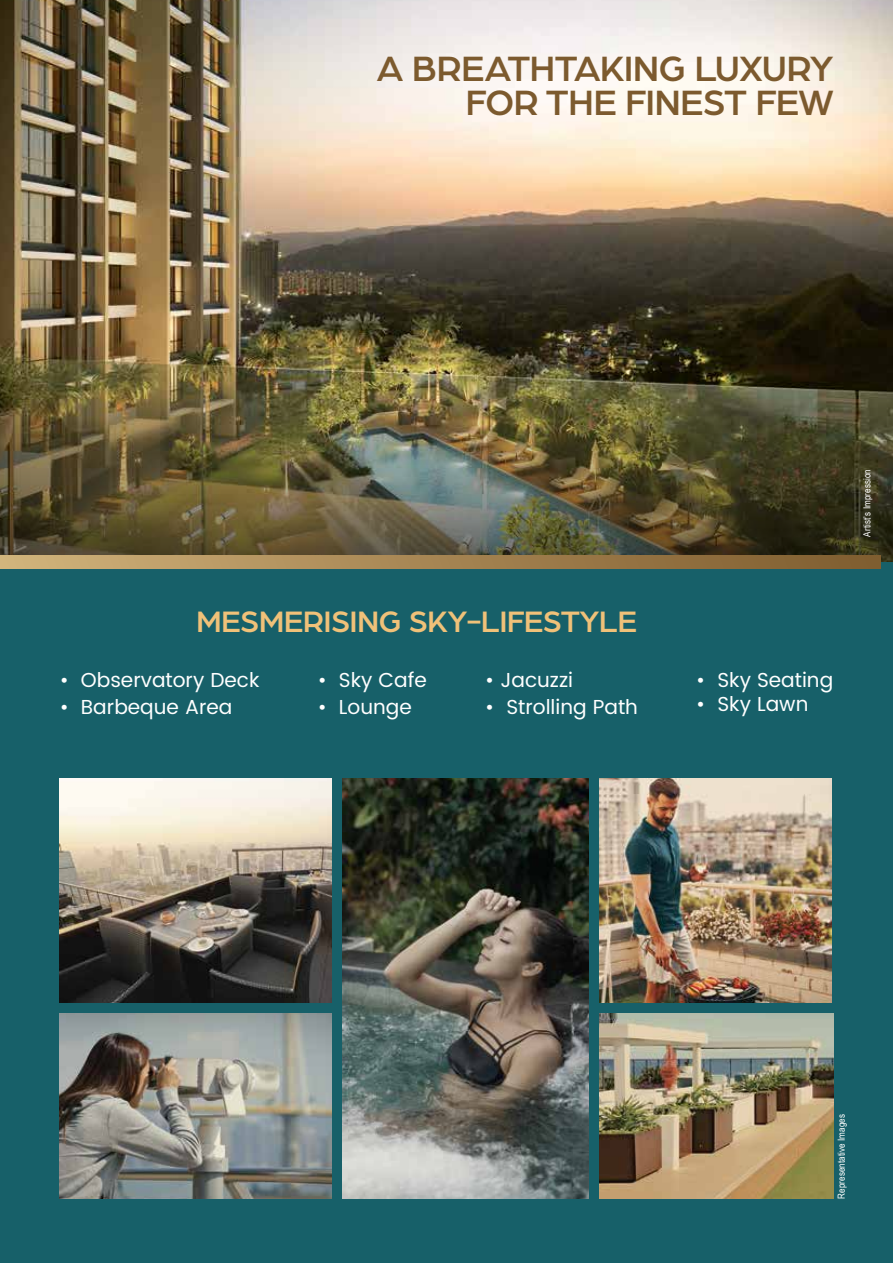
<style>
.page{position:relative;width:893px;height:1263px;background:#176069}
.page>*{position:absolute;margin:0;border:0;box-sizing:border-box;transform-origin:0 0}
.t1{font:500 37.5px/33.8px "Arboria";letter-spacing:-.02em;color:#7c5a2e;text-align:right}
.t2{font:500 31.5px "Arboria";letter-spacing:-.02em;color:#f0c179}
.t3{font:20.25px "Poppins";color:#fff}
.t4{font:9.75px "Arial Narrow";letter-spacing:.01em;color:#fff}
</style>
<div class="page">
<img style="left:600px;top:779px;width:232px;height:224px">
<img style="left:600px;top:1013px;width:233px;height:186px">
<img style="left:343px;top:779px;width:246px;height:420px">
<img style="left:60px;top:779px;width:272px;height:224px">
<img style="left:60px;top:1014px;width:272px;height:185px">
<img style="left:0;top:0;width:893px;height:395px">
<img style="left:0;top:395px;width:893px;height:166px">
<svg style="left:0;top:555px;width:880px;height:14px"></svg>
<h1 class="t1" style="left:377px;top:50px;width:458px">A BREATHTAKING LUXURY<br>FOR THE FINEST FEW</h1>
<h2 class="t2" style="left:196px;top:600px;width:442px">MESMERISING SKY-LIFESTYLE</h2>
<p class="t3" style="left:60px;top:665px;width:201px">• Observatory Deck</p>
<p class="t3" style="left:60px;top:692px;width:174px">• Barbeque Area</p>
<p class="t3" style="left:318px;top:665px;width:111px">• Sky Cafe</p>
<p class="t3" style="left:318px;top:692px;width:96px">• Lounge</p>
<p class="t3" style="left:485px;top:665px;width:89px">• Jacuzzi</p>
<p class="t3" style="left:485px;top:692px;width:154px">• Strolling Path</p>
<p class="t4" style="left:860px;top:537px;width:69px;rotate:-90deg">Artist’s Impression</p>
<p class="t3" style="left:696px;top:665px;width:138px">• Sky Seating</p>
<p class="t3" style="left:696px;top:689px;width:114px">• Sky Lawn</p>
<p class="t4" style="left:834px;top:1199px;width:86px;rotate:-90deg">Representative Images</p>
</div>
